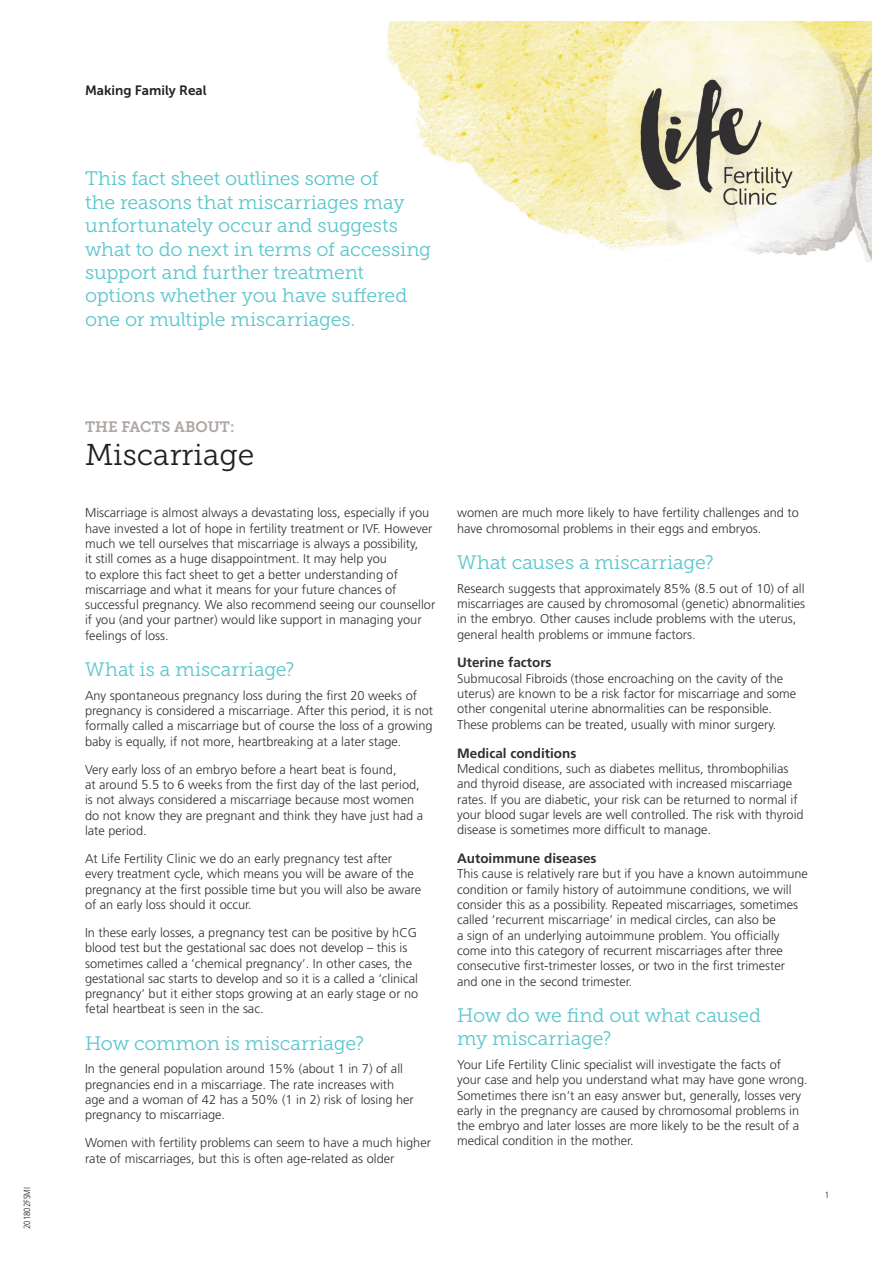
<style>
.page{position:relative;width:893px;height:1263px;background:#fff}
.page>*{position:absolute;margin:0;border:0;box-sizing:border-box;transform-origin:0 0}
.t1{font:30px "Museo Slab 300";color:#231f20}
.Sub-head{font:19.5px/23.4px "Museo Slab 300";letter-spacing:-.005em;color:#5ac6cc}
.Title_Small_CAPS{font:15px "Museo Slab 700";color:#ada6a3}
.Sub_Sub_head{font:700 13.5px "Frutiger";color:#312f30}
.t2{font:13.5px "Museo Sans 700";color:#231f20}
.Body_Copy{font:300 12.75px/15.3px "Frutiger";color:#312f30}
.t3{font:300 condensed 9px "Frutiger";color:#231f20}
</style>
<div class="page">
<img style="left:387px;top:21px;width:485px;height:241px">
<p class="t3" style="left:22px;top:1229px;width:44px;rotate:-90deg">201802FSMI</p>
<p class="t2" style="left:85px;top:83px;width:123px">Making Family Real</p>
<p class="Sub-head" style="left:85px;top:167px;width:348px">This fact sheet outlines some of<br>the reasons that miscarriages may unfortunately occur and suggests what to do next in terms of accessing support and further treatment options whether you have suffered one or multiple miscarriages.</p>
<p class="Title_Small_CAPS" style="left:85px;top:419px;width:151px">THE FACTS ABOUT:</p>
<p class="t1" style="left:85px;top:438px;width:171px">Miscarriage</p>
<p class="Body_Copy" style="left:85px;top:505px;width:352px">Miscarriage is almost always a devastating loss, especially if you have invested a lot of hope in fertility treatment or IVF. However much we tell ourselves that miscarriage is always a possibility,<br>it still comes as a huge disappointment. It may help you<br>to explore this fact sheet to get a better understanding of miscarriage and what it means for your future chances of successful pregnancy. We also recommend seeing our counsellor if you (and your partner) would like support in managing your feelings of loss.</p>
<p class="Sub-head" style="left:85px;top:658px;width:211px">What is a miscarriage?</p>
<p class="Body_Copy" style="left:85px;top:688px;width:350px">Any spontaneous pregnancy loss during the first 20 weeks of pregnancy is considered a miscarriage. After this period, it is not formally called a miscarriage but of course the loss of a growing baby is equally, if not more, heartbreaking at a later stage.</p>
<p class="Body_Copy" style="left:85px;top:762px;width:340px">Very early loss of an embryo before a heart beat is found,<br>at around 5.5 to 6 weeks from the first day of the last period, is not always considered a miscarriage because most women do not know they are pregnant and think they have just had a late period.</p>
<p class="Body_Copy" style="left:85px;top:851px;width:338px">At Life Fertility Clinic we do an early pregnancy test after every treatment cycle, which means you will be aware of the pregnancy at the first possible time but you will also be aware of an early loss should it occur.</p>
<p class="Body_Copy" style="left:85px;top:925px;width:335px">In these early losses, a pregnancy test can be positive by hCG blood test but the gestational sac does not develop – this is sometimes called a ‘chemical pregnancy’. In other cases, the gestational sac starts to develop and so it is a called a ‘clinical pregnancy’ but it either stops growing at an early stage or no fetal heartbeat is seen in the sac.</p>
<p class="Sub-head" style="left:85px;top:1031px;width:280px">How common is miscarriage?</p>
<p class="Body_Copy" style="left:85px;top:1061px;width:330px">In the general population around 15% (about 1 in 7) of all pregnancies end in a miscarriage. The rate increases with age and a woman of 42 has a 50% (1 in 2) risk of losing her pregnancy to miscarriage.</p>
<p class="Body_Copy" style="left:85px;top:1135px;width:347px">Women with fertility problems can seem to have a much higher rate of miscarriages, but this is often age-related as older</p>
<p class="Body_Copy" style="left:457px;top:505px;width:343px">women are much more likely to have fertility challenges and to have chromosomal problems in their eggs and embryos.</p>
<p class="Sub-head" style="left:457px;top:550px;width:258px">What causes a miscarriage?</p>
<p class="Body_Copy" style="left:457px;top:581px;width:350px">Research suggests that approximately 85% (8.5 out of 10) of all miscarriages are caused by chromosomal (genetic) abnormalities in the embryo. Other causes include problems with the uterus, general health problems or immune factors.</p>
<p class="Sub_Sub_head" style="left:457px;top:655px;width:96px">Uterine factors</p>
<p class="Body_Copy" style="left:457px;top:671px;width:341px">Submucosal Fibroids (those encroaching on the cavity of the uterus) are known to be a risk factor for miscarriage and some other congenital uterine abnormalities can be responsible.<br>These problems can be treated, usually with minor surgery.</p>
<p class="Sub_Sub_head" style="left:457px;top:745px;width:121px">Medical conditions</p>
<p class="Body_Copy" style="left:457px;top:761px;width:348px">Medical conditions, such as diabetes mellitus, thrombophilias and thyroid disease, are associated with increased miscarriage rates. If you are diabetic, your risk can be returned to normal if your blood sugar levels are well controlled. The risk with thyroid disease is sometimes more difficult to manage.</p>
<p class="Sub_Sub_head" style="left:457px;top:850px;width:141px">Autoimmune diseases</p>
<p class="Body_Copy" style="left:457px;top:866px;width:352px">This cause is relatively rare but if you have a known autoimmune condition or family history of autoimmune conditions, we will consider this as a possibility. Repeated miscarriages, sometimes called ‘recurrent miscarriage’ in medical circles, can also be<br>a sign of an underlying autoimmune problem. You officially come into this category of recurrent miscarriages after three consecutive first-trimester losses, or two in the first trimester and one in the second trimester.</p>
<p class="Sub-head" style="left:457px;top:1003px;width:305px">How do we find out what caused my miscarriage?</p>
<p class="Body_Copy" style="left:457px;top:1057px;width:352px">Your Life Fertility Clinic specialist will investigate the facts of your case and help you understand what may have gone wrong.<br>Sometimes there isn’t an easy answer but, generally, losses very early in the pregnancy are caused by chromosomal problems in the embryo and later losses are more likely to be the result of a medical condition in the mother.</p>
<p class="t3" style="left:825px;top:1190px;width:6px">1</p>
</div>
